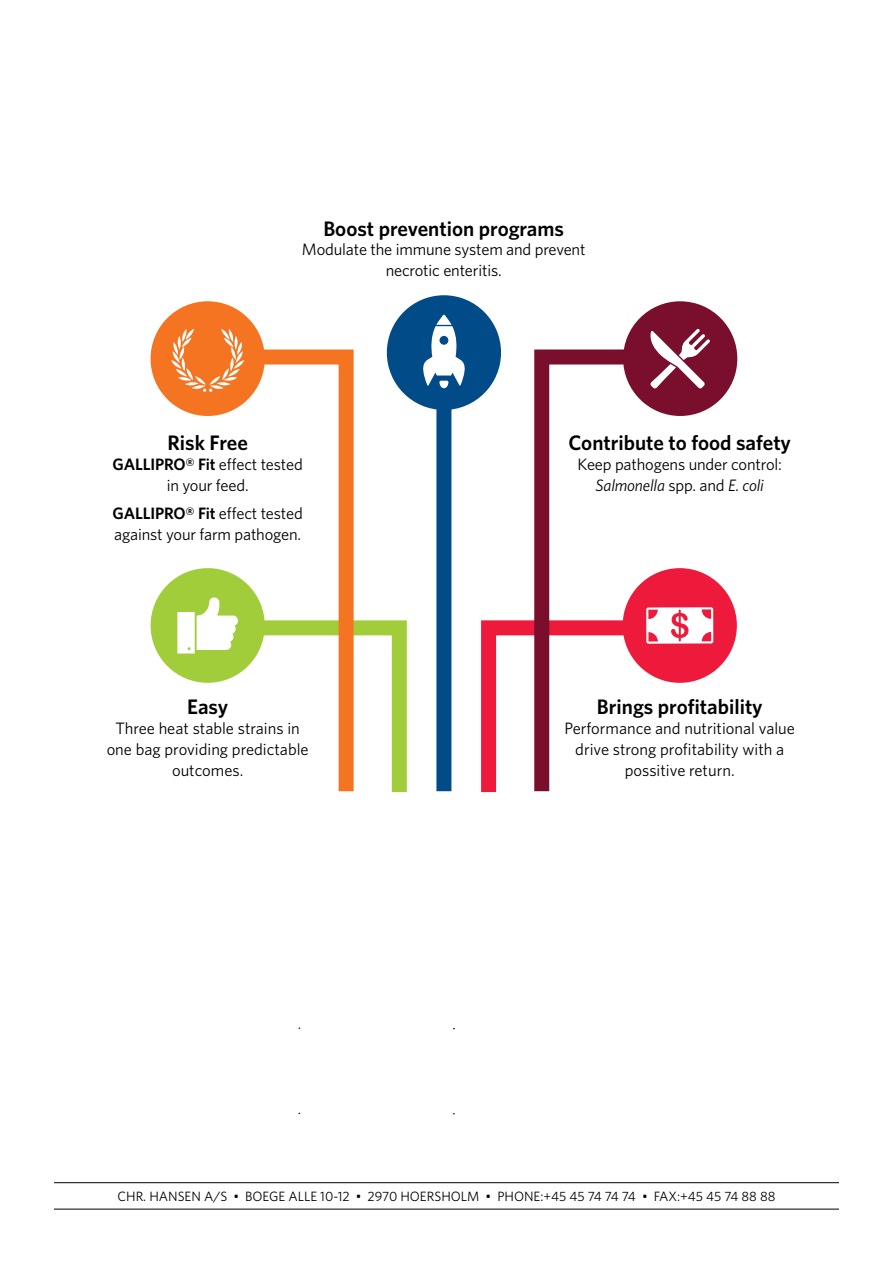
<style>
.page{position:relative;width:893px;height:1263px;background:#fff}
.page>*{position:absolute;margin:0;border:0;box-sizing:border-box;transform-origin:0 0}
.t1{font:600 21px "Whitney";color:#000}
.t2{font:16.5px/21px "Whitney";letter-spacing:-.01em;color:#000;text-align:center}
.t3{font:13.5px "Whitney";color:#000}
.s1{font-weight:600}
.s2{font-style:italic}
</style>
<div class="page">
<hr style="left:54px;top:1182px;width:785px;height:1px;background:#000">
<hr style="left:54px;top:1209px;width:785px;height:1px;background:#000">
<svg style="left:151px;top:613px;width:256px;height:180px"></svg>
<div style="left:436px;top:353px;width:15px;height:438px;background:#004b88"></div>
<svg style="left:193px;top:349px;width:168px;height:444px"></svg>
<svg style="left:534px;top:344px;width:161px;height:263px"></svg>
<div style="left:623px;top:301px;width:114px;height:115px;background:#7a0f2d;border-radius:50%"></div>
<svg style="left:650px;top:329px;width:60px;height:60px"></svg>
<div style="left:387px;top:295px;width:114px;height:115px;background:#004b88;border-radius:50%"></div>
<svg style="left:423px;top:315px;width:42px;height:73px"></svg>
<div style="left:623px;top:568px;width:114px;height:115px;background:#ed1a3b;border-radius:50%"></div>
<svg style="left:481px;top:607px;width:232px;height:186px"></svg>
<div style="left:151px;top:568px;width:114px;height:115px;background:#a1cd3a;border-radius:50%"></div>
<svg style="left:177px;top:597px;width:61px;height:56px"></svg>
<div style="left:151px;top:301px;width:114px;height:115px;background:#f47421;border-radius:50%"></div>
<svg style="left:173px;top:329px;width:70px;height:63px"></svg>
<p class="t1" style="left:323px;top:214px;width:242px">Boost prevention programs</p>
<p class="t2" style="left:302px;top:238px;width:285px">Modulate the immune system and prevent necrotic enteritis.</p>
<p class="t1" style="left:167px;top:429px;width:82px">Risk Free</p>
<p class="t2" style="left:113px;top:453px;width:192px"><span class="s1">GALLIPRO® Fit</span> effect tested in your feed.</p>
<p class="t2" style="left:113px;top:502px;width:192px;text-align:left"><span class="s1">GALLIPRO® Fit</span> effect tested against your farm pathogen.</p>
<p class="t1" style="left:187px;top:693px;width:43px">Easy</p>
<p class="t2" style="left:107px;top:717px;width:204px">Three heat stable strains in one bag providing predictable outcomes.</p>
<p class="t1" style="left:568px;top:429px;width:224px">Contribute to food safety</p>
<p class="t2" style="left:578px;top:453px;width:206px">Keep pathogens under control:<br><span class="s2">Salmonella</span> spp. and <span class="s2">E. coli</span></p>
<p class="t1" style="left:597px;top:693px;width:167px">Brings profitability</p>
<p class="t2" style="left:564px;top:717px;width:232px">Performance and nutritional value drive strong profitability with a possitive return.</p>
<p class="t3" style="left:118px;top:1187px;width:659px">CHR. HANSEN A/S • BOEGE ALLE 10-12 • 2970 HOERSHOLM • PHONE:+45 45 74 74 74 • FAX:+45 45 74 88 88</p>
</div>
